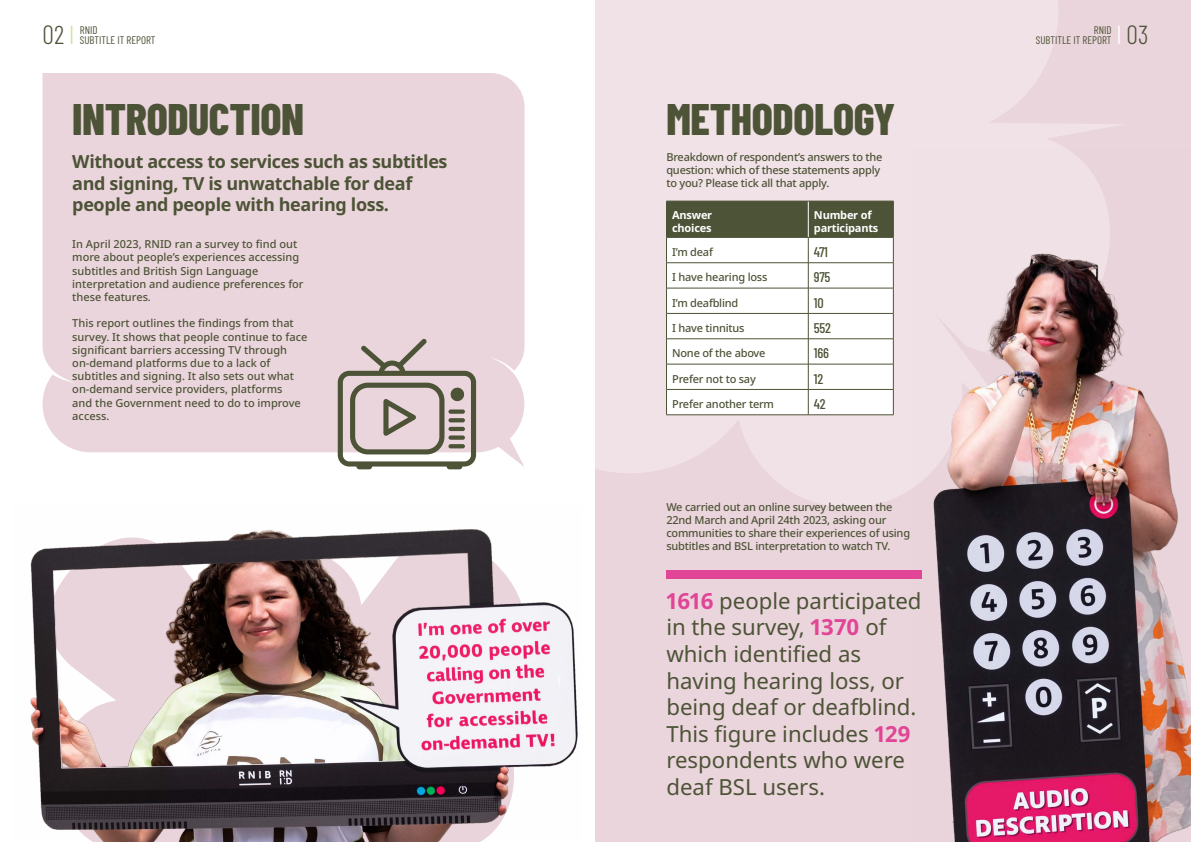
<style>
.page{position:relative;width:1191px;height:842px;background:#fff}
.page>*{position:absolute;margin:0;border:0;box-sizing:border-box;transform-origin:0 0}
.Header_1{font:800 44.1px "Barlow Condensed";letter-spacing:-.01em;color:#4c5336}
.Header_1-2{font:300 26px "Barlow Condensed";color:#4c5336}
.Header_1-3{font:22.2px/26.6px "Noto Sans";color:#4c5336}
.Body_text{font:700 18px/21.6px "Noto Sans";letter-spacing:-.02em;color:#4c5336}
.Body_text-2{font:500 14px "Barlow Condensed";letter-spacing:-.02em;color:#4c5336}
.Body_text-3{font:500 11px/13.2px "Noto Sans";color:#4c5336}
.Body_text-4{font:500 11px/13.2px "Noto Sans";letter-spacing:-.02em;color:#4c5336}
.Header_1-4{font:11px/10px "Barlow Condensed";color:#4c5336}
.Body_text-5{font:700 11px/13.2px "Noto Sans";letter-spacing:-.02em;color:#fff}
.s1{color:#c8e49a}
.s2{color:#fff}
.s3{font-weight:700;color:#e04596}
</style>
<div class="page">
<div style="left:595px;top:0;width:596px;height:842px;background:#ebd5dc"></div>
<svg style="left:595px;top:0;width:526px;height:507px;fill:#f1e2e7"></svg>
<div style="left:43px;top:73px;width:481px;height:394px;background:#ebd5dc"></div>
<img style="left:911px;top:149px;width:280px;height:693px">
<svg style="left:666px;top:201px;width:228px;height:214px;background:#dadcd6"></svg>
<hr style="left:666px;top:263px;width:142px;height:1px;background:#4c5336">
<hr style="left:808px;top:263px;width:85px;height:1px;background:#4c5336">
<hr style="left:666px;top:288px;width:142px;height:1px;background:#4c5336">
<hr style="left:808px;top:288px;width:85px;height:1px;background:#4c5336">
<hr style="left:666px;top:313px;width:142px;height:1px;background:#4c5336">
<hr style="left:808px;top:313px;width:85px;height:1px;background:#4c5336">
<hr style="left:666px;top:339px;width:142px;height:1px;background:#4c5336">
<hr style="left:808px;top:339px;width:85px;height:1px;background:#4c5336">
<hr style="left:666px;top:364px;width:142px;height:1px;background:#4c5336">
<hr style="left:808px;top:364px;width:85px;height:1px;background:#4c5336">
<hr style="left:666px;top:389px;width:142px;height:1px;background:#4c5336">
<hr style="left:808px;top:389px;width:85px;height:1px;background:#4c5336">
<hr style="left:666px;top:415px;width:142px;height:1px;background:#4c5336">
<hr style="left:808px;top:415px;width:85px;height:1px;background:#4c5336">
<div style="left:356px;top:463px;width:16px;height:6px;background:#4c5336;border-radius:3px"></div>
<div style="left:446px;top:463px;width:16px;height:6px;background:#4c5336;border-radius:3px"></div>
<svg style="left:338px;top:339px;width:138px;height:127px;background:#beb2ae"></svg>
<img style="left:30px;top:529px;width:548px;height:313px">
<div style="left:666px;top:570px;width:255px;height:8px;background:#e04596"></div>
<p class="Header_1-2" style="left:43px;top:16px;width:33px">02 <span class="s1">l</span></p>
<p class="Header_1-4" style="left:80px;top:24px;width:77px">RNID<br>SUBTITLE IT REPORT</p>
<p class="Header_1-2" style="left:1116px;top:16px;width:33px"><span class="s2">l</span> 03</p>
<p class="Header_1-4" style="left:1036px;top:24px;width:77px;text-align:right">RNID<br>SUBTITLE IT REPORT</p>
<p class="Header_1" style="left:72px;top:88px;width:233px">INTRODUCTION</p>
<p class="Header_1" style="left:666px;top:88px;width:230px">METHODOLOGY</p>
<p class="Body_text" style="left:72px;top:151px;width:377px">Without access to services such as subtitles and signing, TV is unwatchable for deaf people and people with hearing loss.</p>
<p class="Body_text-3" style="left:72px;top:238px;width:233px">In April 2023, RNID ran a survey to find out more about people’s experiences accessing subtitles and British Sign Language interpretation and audience preferences for these features.</p>
<p class="Body_text-3" style="left:72px;top:317px;width:237px">This report outlines the findings from that survey. It shows that people continue to face significant barriers accessing TV through</p>
<p class="Body_text-3" style="left:72px;top:357px;width:223px">on-demand platforms due to a lack of subtitles and signing. It also sets out what</p>
<p class="Body_text-3" style="left:72px;top:383px;width:230px">on-demand service providers, platforms and the Government need to do to improve access.</p>
<p class="Body_text-4" style="left:666px;top:150px;width:218px">Breakdown of respondent’s answers to the question: which of these statements apply to you? Please tick all that apply.</p>
<p class="Body_text-5" style="left:672px;top:208px;width:42px">Answer choices</p>
<p class="Body_text-5" style="left:814px;top:208px;width:66px">Number of participants</p>
<p class="Body_text-3" style="left:672px;top:246px;width:42px">I’m deaf</p>
<p class="Body_text-2" style="left:814px;top:242px;width:15px">471</p>
<p class="Body_text-4" style="left:672px;top:271px;width:97px">I have hearing loss</p>
<p class="Body_text-2" style="left:814px;top:267px;width:18px">975</p>
<p class="Body_text-4" style="left:672px;top:296px;width:68px">I’m deafblind</p>
<p class="Body_text-2" style="left:814px;top:293px;width:11px">10</p>
<p class="Body_text-4" style="left:672px;top:322px;width:74px">I have tinnitus</p>
<p class="Body_text-2" style="left:814px;top:318px;width:19px">552</p>
<p class="Body_text-4" style="left:672px;top:347px;width:95px">None of the above</p>
<p class="Body_text-2" style="left:814px;top:343px;width:16px">166</p>
<p class="Body_text-4" style="left:672px;top:372px;width:85px">Prefer not to say</p>
<p class="Body_text-2" style="left:814px;top:369px;width:11px">12</p>
<p class="Body_text-4" style="left:672px;top:398px;width:103px">Prefer another term</p>
<p class="Body_text-2" style="left:814px;top:394px;width:13px">42</p>
<p class="Body_text-4" style="left:666px;top:500px;width:245px">We carried out an online survey between the 22nd March and April 24th 2023, asking our communities to share their experiences of using subtitles and BSL interpretation to watch TV.</p>
<p class="Header_1-3" style="left:666px;top:588px;width:257px"><span class="s3">1616</span> people participated in the survey, <span class="s3">1370</span> of which identified as having hearing loss, or being deaf or deafblind.<br>This figure includes <span class="s3">129 </span>respondents who were deaf BSL users.</p>
</div>
